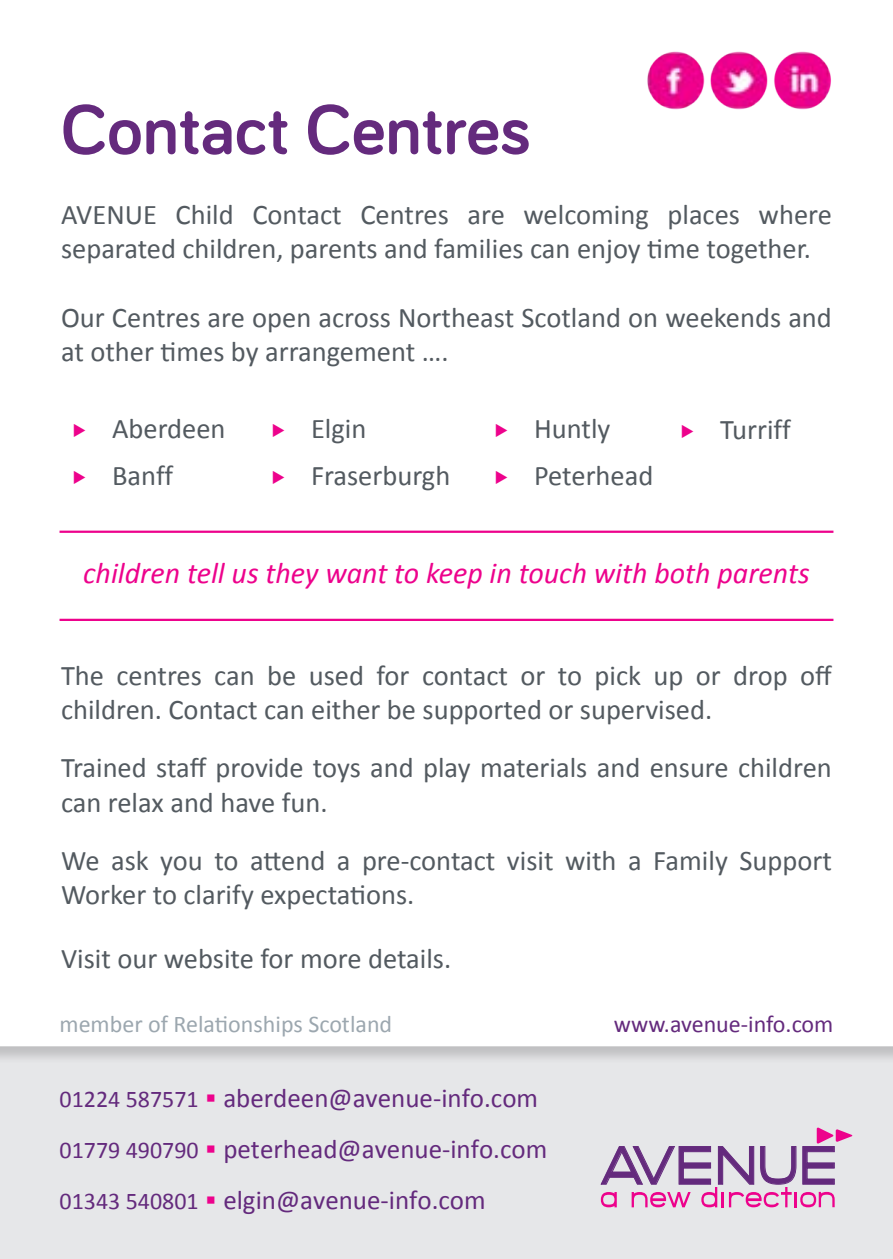
<style>
.page{position:relative;width:893px;height:1259px;background:#fff}
.page>*{position:absolute;margin:0;border:0;box-sizing:border-box;transform-origin:0 0}
.heading_2{font:700 72px "Bariol";color:#642a7d}
.t1{font:500 55.8px "SF Grandezza";letter-spacing:.01em;color:#642a7d;scale:.83 1}
.t2{font:italic 30px "Calibri";color:#ed028c}
.Pink_Bullets{font:28.5px/34.2px "Calibri";color:#535a60}
.t3{font:27px "Calibri";color:#642a7d}
.t4{font:24px "Calibri";color:#9ca7af}
.t5{font:24px "Calibri";color:#642a7d}
.s1{font-size:24px}
.s2{font-family:"Arial";font-weight:700;color:#ed028c}
</style>
<div class="page">
<div style="left:0;top:1046px;width:893px;height:213px;background:#e6e7e9"></div>
<svg style="left:600px;top:1127px;width:253px;height:80px"></svg>
<img style="left:647px;top:51px;width:184px;height:59px">
<hr style="left:60px;top:530px;width:773px;height:3px;background:#ed028c">
<hr style="left:60px;top:619px;width:773px;height:2px;background:#ed028c">
<p class="heading_2" style="left:61px;top:80px;width:471px">Contact Centres</p>
<p class="Pink_Bullets" style="left:61px;top:196px;width:772px">AVENUE Child Contact Centres are welcoming places where separated children, parents and families can enjoy time together.</p>
<p class="Pink_Bullets" style="left:61px;top:299px;width:772px">Our Centres are open across Northeast Scotland on weekends and at other times by arrangement ….</p>
<p class="Pink_Bullets" style="left:112px;top:410px;width:115px">Aberdeen</p>
<p class="Pink_Bullets" style="left:112px;top:457px;width:63px">Banff</p>
<p class="Pink_Bullets" style="left:311px;top:410px;width:57px">Elgin</p>
<p class="Pink_Bullets" style="left:311px;top:457px;width:141px">Fraserburgh</p>
<p class="Pink_Bullets" style="left:534px;top:410px;width:78px">Huntly</p>
<p class="Pink_Bullets" style="left:534px;top:457px;width:121px">Peterhead</p>
<p class="Pink_Bullets" style="left:720px;top:411px;width:72px">Turriff</p>
<p class="t2" style="left:83px;top:555px;width:728px">children tell us they want to keep in touch with both parents</p>
<p class="Pink_Bullets" style="left:61px;top:657px;width:773px">The centres can be used for contact or to pick up or drop off children. Contact can either be supported or supervised.</p>
<p class="Pink_Bullets" style="left:61px;top:749px;width:772px">Trained staff provide toys and play materials and ensure children can relax and have fun.</p>
<p class="Pink_Bullets" style="left:61px;top:842px;width:772px">We ask you to attend a pre-contact visit with a Family Support<br>Worker to clarify expectations.</p>
<p class="Pink_Bullets" style="left:61px;top:940px;width:392px">Visit our website for more details.</p>
<p class="t4" style="left:60px;top:1008px;width:334px">member of Relationships Scotland</p>
<p class="t3" style="left:60px;top:1080px;width:480px"><span class="s1">01224 587571</span> <span class="s2">▪</span> aberdeen@avenue-info.com</p>
<p class="t3" style="left:60px;top:1131px;width:489px"><span class="s1">01779 490790</span> <span class="s2">▪</span> peterhead@avenue-info.com</p>
<p class="t3" style="left:60px;top:1182px;width:428px"><span class="s1">01343 540801</span> <span class="s2">▪</span> elgin@avenue-info.com</p>
<p class="t5" style="left:614px;top:1008px;width:221px">www.avenue-info.com</p>
<p class="t1" style="left:602px;top:1128px;width:286px">AVENUE</p>
</div>
